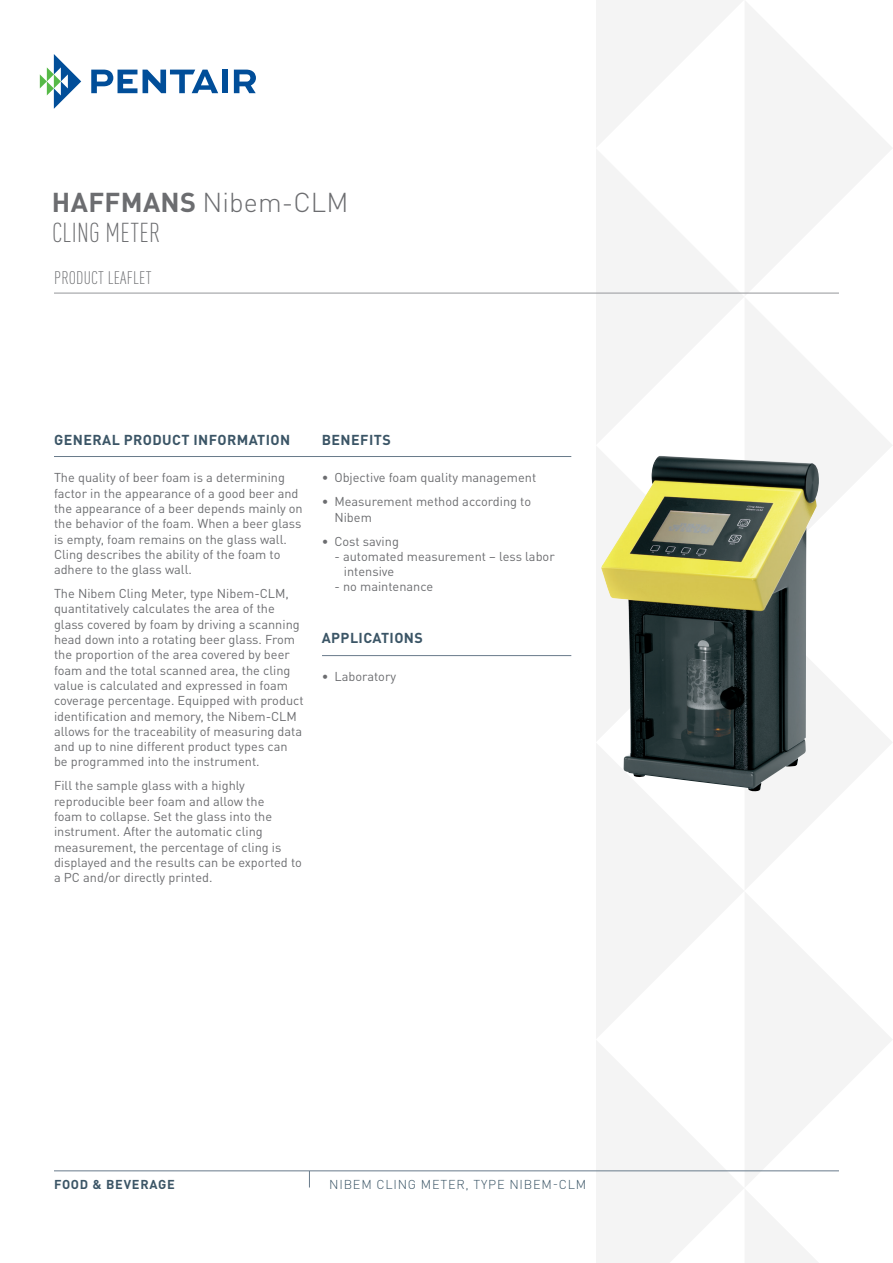
<style>
.page{position:relative;width:893px;height:1263px;background:#fff}
.page>*{position:absolute;margin:0;border:0;box-sizing:border-box;transform-origin:0 0}
.BrandedProductLine_T{font:300 27px "DIN Pro";color:#6c6d70}
.C_Descriptor_Title{font:300 condensed 27px "DIN Pro";letter-spacing:.01em;color:#6c6d70}
.C_TitleSection{font:300 condensed 18px "DIN Pro";letter-spacing:.01em;color:#6c6d70}
.C_SubTitleBodyCopy{font:700 14.25px "DIN Pro";letter-spacing:.03em;color:#3b5566}
.C_BodyCopy{font:12.75px/15.3px "DIN Pro";color:#6c6d70}
.BULLETS_body_copy{font:12.75px/15.3px "DIN Pro";color:#6c6d70}
.C_Descriptor_InfoLin{font:300 12.75px "DIN Pro";letter-spacing:.06em;color:#3b5566}
.C_SolutionsPlatform{font:700 12.75px "DIN Pro";letter-spacing:.06em;color:#3b5566}
.s1{font-weight:700}
</style>
<div class="page">
<svg style="left:596px;top:0;width:296px;height:148px"></svg>
<svg style="left:596px;top:148px;width:296px;height:297px"></svg>
<svg style="left:596px;top:445px;width:296px;height:297px"></svg>
<svg style="left:596px;top:742px;width:296px;height:430px"></svg>
<svg style="left:596px;top:1039px;width:237px;height:224px;fill:#f4f4f4"></svg>
<hr style="left:54px;top:1170px;width:785px;height:1px;background:#687a8a">
<svg style="left:309px;top:1171px;width:1px;height:16px"></svg>
<svg style="left:40px;top:54px;width:41px;height:55px"></svg>
<svg style="left:91px;top:70px;width:46px;height:23px"></svg>
<svg style="left:143px;top:70px;width:75px;height:23px"></svg>
<div style="left:222px;top:70px;width:6px;height:23px;background:#014e99"></div>
<svg style="left:234px;top:70px;width:22px;height:23px"></svg>
<hr style="left:54px;top:293px;width:785px;height:1px;background:#95979a">
<hr style="left:54px;top:456px;width:517px;height:1px;background:#687a8a">
<img style="left:601px;top:456px;width:218px;height:336px">
<hr style="left:322px;top:655px;width:249px;height:1px;background:#687a8a">
<p class="BrandedProductLine_T" style="left:52px;top:182px;width:298px"><span class="s1">HAFFMANS</span> Nibem-CLM</p>
<p class="C_Descriptor_Title" style="left:52px;top:214px;width:110px">CLING METER</p>
<p class="C_TitleSection" style="left:54px;top:265px;width:99px">PRODUCT LEAFLET</p>
<p class="C_SubTitleBodyCopy" style="left:54px;top:428px;width:238px">GENERAL PRODUCT INFORMATION</p>
<p class="C_SubTitleBodyCopy" style="left:322px;top:428px;width:71px">BENEFITS</p>
<p class="C_BodyCopy" style="left:54px;top:469px;width:250px">The quality of beer foam is a determining factor in the appearance of a good beer and the appearance of a beer depends mainly on the behavior of the foam. When a beer glass is empty, foam remains on the glass wall.<br>Cling describes the ability of the foam to adhere to the glass wall.</p>
<p class="C_BodyCopy" style="left:54px;top:585px;width:251px">The Nibem Cling Meter, type Nibem-CLM, quantitatively calculates the area of the glass covered by foam by driving a scanning head down into a rotating beer glass. From the proportion of the area covered by beer foam and the total scanned area, the cling value is calculated and expressed in foam coverage percentage. Equipped with product identification and memory, the Nibem-CLM allows for the traceability of measuring data and up to nine different product types can be programmed into the instrument.</p>
<p class="C_BodyCopy" style="left:54px;top:777px;width:250px">Fill the sample glass with a highly reproducible beer foam and allow the<br>foam to collapse. Set the glass into the instrument. After the automatic cling measurement, the percentage of cling is displayed and the results can be exported to a PC and/or directly printed.</p>
<p class="BULLETS_body_copy" style="left:322px;top:469px;width:216px">• Objective foam quality management</p>
<p class="BULLETS_body_copy" style="left:334px;top:493px;width:198px;text-indent:-13px">• Measurement method according to<br>Nibem</p>
<p class="BULLETS_body_copy" style="left:322px;top:532px;width:79px">• Cost saving</p>
<p class="BULLETS_body_copy" style="left:344px;top:547px;width:212px;text-indent:-10px">- automated measurement – less labor intensive</p>
<p class="BULLETS_body_copy" style="left:334px;top:578px;width:100px">- no maintenance</p>
<p class="C_SubTitleBodyCopy" style="left:322px;top:626px;width:103px">APPLICATIONS</p>
<p class="BULLETS_body_copy" style="left:322px;top:668px;width:76px">• Laboratory</p>
<p class="C_SolutionsPlatform" style="left:54px;top:1174px;width:122px">FOOD &amp; BEVERAGE</p>
<p class="C_Descriptor_InfoLin" style="left:329px;top:1174px;width:259px">NIBEM CLING METER, TYPE NIBEM-CLM</p>
</div>
